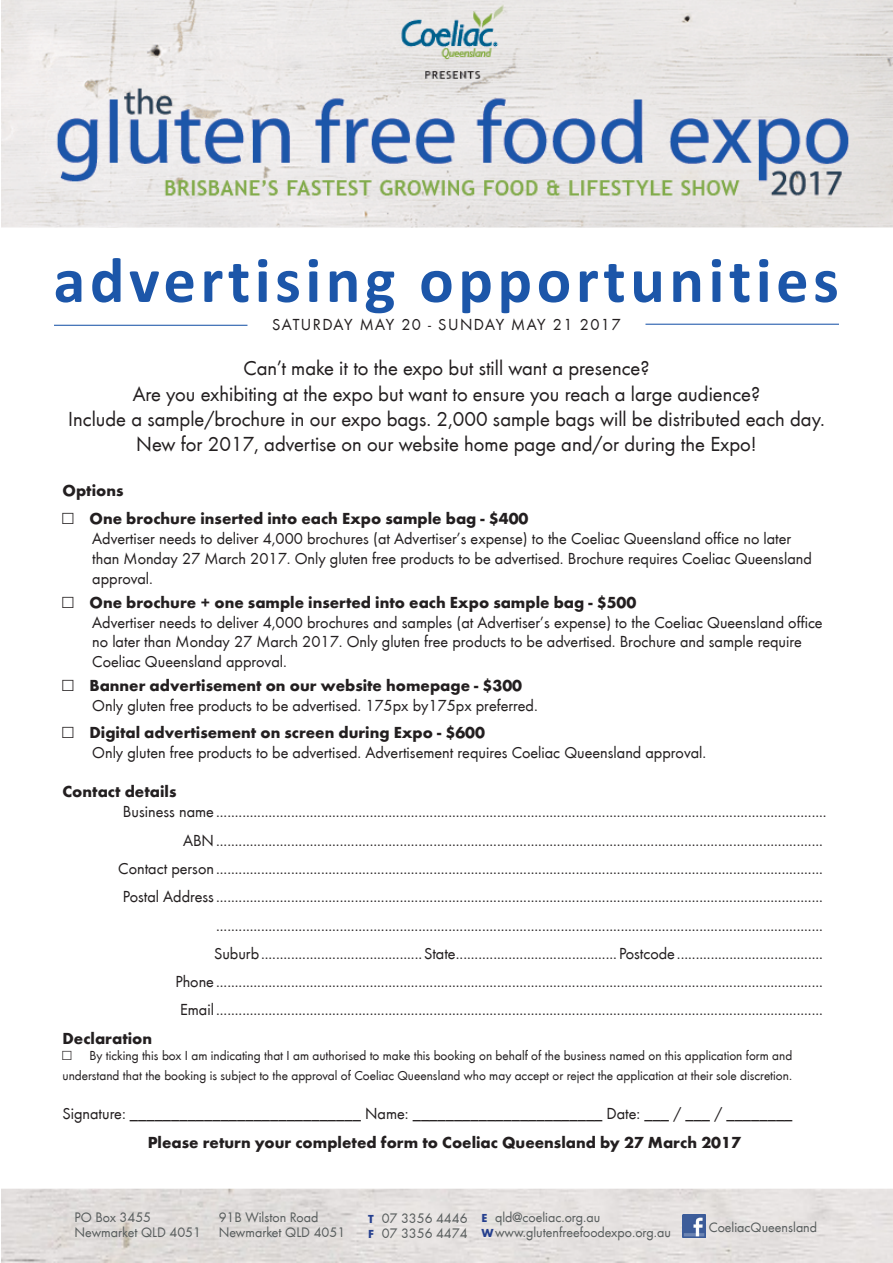
<style>
.page{position:relative;width:893px;height:1263px;background:#fff}
.page>*{position:absolute;margin:0;border:0;box-sizing:border-box;transform-origin:0 0}
.t1{font:700 64.5px "Calibri";letter-spacing:.07em;color:#1c56a9}
.t2{font:21px "Futura Boo";color:#231f20}
.t3{font:16.5px/19.8px "Futura Boo";color:#231f20}
.t4{font:700 16.5px "Futura";color:#231f20}
.t5{font:16.5px "Futura Boo";letter-spacing:.09em;color:#231f20}
.t6{font:14.25px/15px "Futura Boo";color:#585d5d}
.t7{font:13.5px/19.8px "Futura Boo";color:#231f20}
.s1{font-family:"Futura";font-weight:700;font-size:12px;color:#253f8e}
</style>
<div class="page">
<img style="left:2px;top:1189px;width:891px;height:74px">
<img style="left:2px;top:0;width:891px;height:227px">
<img style="left:682px;top:1214px;width:23px;height:24px">
<hr style="left:54px;top:325px;width:193px;height:1px;background:#1c56a9">
<hr style="left:645px;top:324px;width:194px;height:1px;background:#1c56a9">
<p class="t1" style="left:54px;top:239px;width:787px">advertising opportunities</p>
<p class="t5" style="left:272px;top:315px;width:350px">SATURDAY MAY 20 - SUNDAY MAY 21 2017</p>
<p class="t2" style="left:243px;top:356px;width:408px">Can’t make it to the expo but still want a presence?</p>
<p class="t2" style="left:133px;top:381px;width:629px">Are you exhibiting at the expo but want to ensure you reach a large audience?</p>
<p class="t2" style="left:68px;top:406px;width:758px">Include a sample/brochure in our expo bags. 2,000 sample bags will be distributed each day.</p>
<p class="t2" style="left:136px;top:431px;width:622px">New for 2017, advertise on our website home page and/or during the Expo!</p>
<p class="t4" style="left:63px;top:480px;width:63px">Options</p>
<p class="t4" style="left:63px;top:509px;width:467px">□ One brochure inserted into each Expo sample bag - $400</p>
<p class="t3" style="left:92px;top:529px;width:721px">Advertiser needs to deliver 4,000 brochures (at Advertiser’s expense) to the Coeliac Queensland office no later than Monday 27 March 2017. Only gluten free products to be advertised. Brochure requires Coeliac Queensland approval.</p>
<p class="t4" style="left:63px;top:592px;width:575px">□ One brochure + one sample inserted into each Expo sample bag - $500</p>
<p class="t3" style="left:92px;top:612px;width:732px">Advertiser needs to deliver 4,000 brochures and samples (at Advertiser’s expense) to the Coeliac Queensland office no later than Monday 27 March 2017. Only gluten free products to be advertised. Brochure and sample require<br>Coeliac Queensland approval.</p>
<p class="t4" style="left:63px;top:675px;width:461px">□ Banner advertisement on our website homepage - $300</p>
<p class="t3" style="left:92px;top:695px;width:447px">Only gluten free products to be advertised. 175px by175px preferred.</p>
<p class="t4" style="left:63px;top:722px;width:424px">□ Digital advertisement on screen during Expo - $600</p>
<p class="t3" style="left:92px;top:742px;width:615px">Only gluten free products to be advertised. Advertisement requires Coeliac Queensland approval.</p>
<p class="t4" style="left:63px;top:782px;width:116px">Contact details</p>
<p class="t3" style="left:123px;top:802px;width:705px">Business name ...................................................................................................................................................................</p>
<p class="t3" style="left:183px;top:830px;width:641px">ABN..................................................................................................................................................................</p>
<p class="t3" style="left:118px;top:858px;width:706px">Contact person ..................................................................................................................................................................</p>
<p class="t3" style="left:123px;top:887px;width:701px">Postal Address..................................................................................................................................................................</p>
<p class="t3" style="left:216px;top:915px;width:608px">..................................................................................................................................................................</p>
<p class="t3" style="left:214px;top:943px;width:610px">Suburb...........................................State........................................... Postcode .......................................</p>
<p class="t3" style="left:175px;top:971px;width:649px">Phone ..................................................................................................................................................................</p>
<p class="t3" style="left:180px;top:1000px;width:644px">Email ..................................................................................................................................................................</p>
<p class="t4" style="left:63px;top:1028px;width:91px">Declaration</p>
<p class="t7" style="left:63px;top:1045px;width:731px">□ By ticking this box I am indicating that I am authorised to make this booking on behalf of the business named on this application form and understand that the booking is subject to the approval of Coeliac Queensland who may accept or reject the application at their sole discretion.</p>
<p class="t3" style="left:63px;top:1104px;width:731px">Signature: ____________________________ Name: _______________________ Date: ___ / ___ / ________</p>
<p class="t4" style="left:148px;top:1132px;width:595px">Please return your completed form to Coeliac Queensland by 27 March 2017</p>
<p class="t6" style="left:75px;top:1210px;width:128px">PO Box 3455<br>Newmarket QLD 4051</p>
<p class="t6" style="left:219px;top:1210px;width:128px">91B Wilston Road<br>Newmarket QLD 4051</p>
<p class="t6" style="left:368px;top:1211px;width:101px"><span class="s1">T</span> 07 3356 4446<br><span class="s1">F</span> 07 3356 4474</p>
<p class="t6" style="left:482px;top:1210px;width:191px"><span class="s1">E</span> qld@coeliac.org.au<br><span class="s1">W</span>www.glutenfreefoodexpo.org.au</p>
<p class="t6" style="left:709px;top:1219px;width:110px">CoeliacQueensland</p>
</div>
